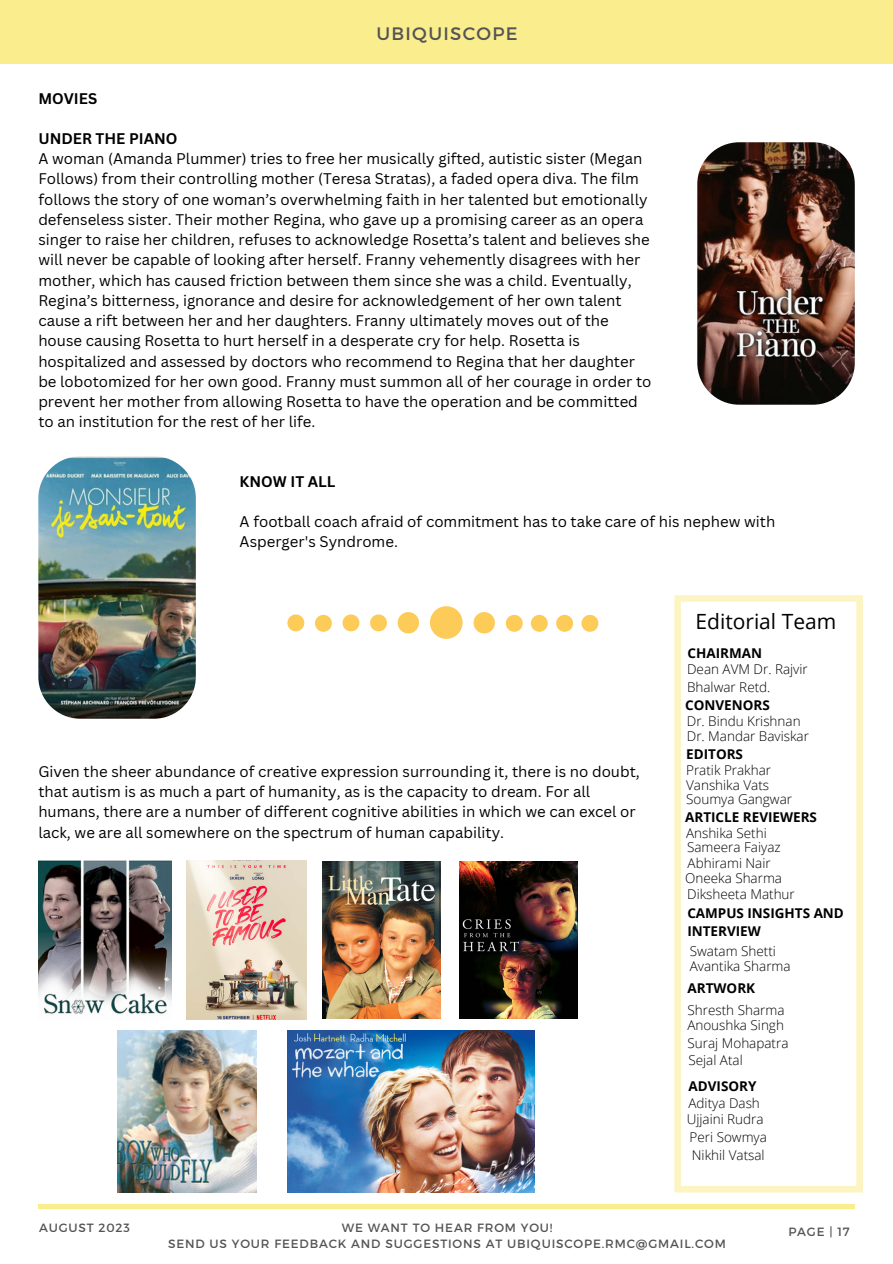
<style>
.page{position:relative;width:893px;height:1264px;background:#fff}
.page>*{position:absolute;margin:0;border:0;box-sizing:border-box;transform-origin:0 0}
.t1{font:21px "Open Sans";color:#000}
.t2{font:18px "Montserrat";letter-spacing:.07em;color:#545454}
.t3{font:15px/20.2px "Canva Sans";color:#000}
.t4{font:700 15px "Canva Sans";color:#000}
.t5{font:300 13.5px/18px "Open Sans";color:#000}
.t6{font:700 13.5px/18px "Open Sans";color:#000}
.t7{font:12px "Montserrat";letter-spacing:.07em;color:#545454}
</style>
<div class="page">
<hr style="left:38px;top:1204px;width:816px;height:4px;background:#faed8e">
<div style="left:0;top:0;width:892px;height:64px;background:#faed8e"></div>
<svg style="left:674px;top:595px;width:188px;height:597px"></svg>
<img style="left:697px;top:142px;width:157px;height:263px;border-radius:42px">
<img style="left:38px;top:456px;width:158px;height:262px;border-radius:42px">
<img style="left:459px;top:861px;width:118px;height:157px">
<img style="left:187px;top:860px;width:119px;height:159px">
<img style="left:322px;top:861px;width:118px;height:157px">
<img style="left:117px;top:1030px;width:139px;height:162px">
<img style="left:38px;top:860px;width:133px;height:154px">
<img style="left:288px;top:1030px;width:246px;height:162px">
<svg style="left:430px;top:606px;width:32px;height:33px"></svg>
<svg style="left:473px;top:612px;width:22px;height:21px"></svg>
<svg style="left:397px;top:612px;width:22px;height:21px"></svg>
<svg style="left:370px;top:614px;width:17px;height:17px"></svg>
<svg style="left:506px;top:615px;width:16px;height:16px"></svg>
<svg style="left:342px;top:614px;width:17px;height:17px"></svg>
<svg style="left:315px;top:615px;width:17px;height:16px"></svg>
<svg style="left:287px;top:614px;width:17px;height:17px"></svg>
<svg style="left:581px;top:615px;width:17px;height:16px"></svg>
<svg style="left:556px;top:615px;width:17px;height:16px"></svg>
<svg style="left:531px;top:615px;width:16px;height:16px"></svg>
<p class="t2" style="left:376px;top:21px;width:142px">UBIQUISCOPE</p>
<p class="t4" style="left:38px;top:87px;width:60px">MOVIES</p>
<p class="t4" style="left:38px;top:128px;width:141px">UNDER THE PIANO</p>
<p class="t3" style="left:38px;top:148px;width:614px">A woman (Amanda Plummer) tries to free her musically gifted, autistic sister (Megan Follows) from their controlling mother (Teresa Stratas), a faded opera diva. The film follows the story of one woman’s overwhelming faith in her talented but emotionally defenseless sister. Their mother Regina, who gave up a promising career as an opera singer to raise her children, refuses to acknowledge Rosetta’s talent and believes she will never be capable of looking after herself. Franny vehemently disagrees with her mother, which has caused friction between them since she was a child. Eventually, Regina’s bitterness, ignorance and desire for acknowledgement of her own talent cause a rift between her and her daughters. Franny ultimately moves out of the house causing Rosetta to hurt herself in a desperate cry for help. Rosetta is hospitalized and assessed by doctors who recommend to Regina that her daughter be lobotomized for her own good. Franny must summon all of her courage in order to prevent her mother from allowing Rosetta to have the operation and be committed to an institution for the rest of her life.</p>
<p class="t4" style="left:239px;top:470px;width:97px">KNOW IT ALL</p>
<p class="t3" style="left:239px;top:511px;width:537px">A football coach afraid of commitment has to take care of his nephew with<br>Asperger's Syndrome.</p>
<p class="t3" style="left:38px;top:760px;width:603px">Given the sheer abundance of creative expression surrounding it, there is no doubt, that autism is as much a part of humanity, as is the capacity to dream. For all humans, there are a number of different cognitive abilities in which we can excel or lack, we are all somewhere on the spectrum of human capability.</p>
<p class="t1" style="left:695px;top:607px;width:142px">Editorial Team</p>
<p class="t6" style="left:687px;top:644px;width:76px">CHAIRMAN</p>
<p class="t5" style="left:687px;top:659px;width:122px">Dean AVM Dr. Rajvir<br>Bhalwar Retd.</p>
<p class="t6" style="left:685px;top:696px;width:86px">CONVENORS</p>
<p class="t5" style="left:686px;top:712px;width:115px">Dr. Bindu Krishnan</p>
<p class="t5" style="left:686px;top:726px;width:124px">Dr. Mandar Baviskar</p>
<p class="t6" style="left:686px;top:744px;width:58px">EDITORS</p>
<p class="t5" style="left:686px;top:760px;width:86px">Pratik Prakhar</p>
<p class="t5" style="left:686px;top:775px;width:84px">Vanshika Vats</p>
<p class="t5" style="left:686px;top:789px;width:107px">Soumya Gangwar</p>
<p class="t6" style="left:685px;top:808px;width:133px">ARTICLE REVIEWERS</p>
<p class="t5" style="left:686px;top:823px;width:82px">Anshika Sethi</p>
<p class="t5" style="left:687px;top:838px;width:95px">Sameera Faiyaz</p>
<p class="t5" style="left:687px;top:853px;width:85px">Abhirami Nair</p>
<p class="t5" style="left:685px;top:868px;width:98px">Oneeka Sharma</p>
<p class="t5" style="left:687px;top:884px;width:109px">Diksheeta Mathur</p>
<p class="t6" style="left:687px;top:903px;width:158px">CAMPUS INSIGHTS AND<br>INTERVIEW</p>
<p class="t5" style="left:689px;top:941px;width:87px">Swatam Shetti</p>
<p class="t5" style="left:689px;top:956px;width:102px">Avantika Sharma</p>
<p class="t6" style="left:687px;top:978px;width:69px">ARTWORK</p>
<p class="t5" style="left:687px;top:1000px;width:98px">Shresth Sharma</p>
<p class="t5" style="left:687px;top:1015px;width:98px">Anoushka Singh</p>
<p class="t5" style="left:687px;top:1033px;width:102px">Suraj Mohapatra</p>
<p class="t5" style="left:688px;top:1050px;width:56px">Sejal Atal</p>
<p class="t5" style="left:688px;top:1093px;width:73px">Aditya Dash</p>
<p class="t6" style="left:688px;top:1076px;width:69px">ADVISORY</p>
<p class="t5" style="left:686px;top:1109px;width:78px">Ujjaini Rudra</p>
<p class="t5" style="left:689px;top:1127px;width:79px">Peri Sowmya</p>
<p class="t5" style="left:691px;top:1145px;width:74px">Nikhil Vatsal</p>
<p class="t7" style="left:39px;top:1219px;width:92px">AUGUST 2023</p>
<p class="t7" style="left:342px;top:1219px;width:212px">WE WANT TO HEAR FROM YOU!</p>
<p class="t7" style="left:168px;top:1235px;width:559px">SEND US YOUR FEEDBACK AND SUGGESTIONS AT UBIQUISCOPE.RMC@GMAIL.COM</p>
<p class="t7" style="left:788px;top:1223px;width:63px">PAGE | 17</p>
</div>
